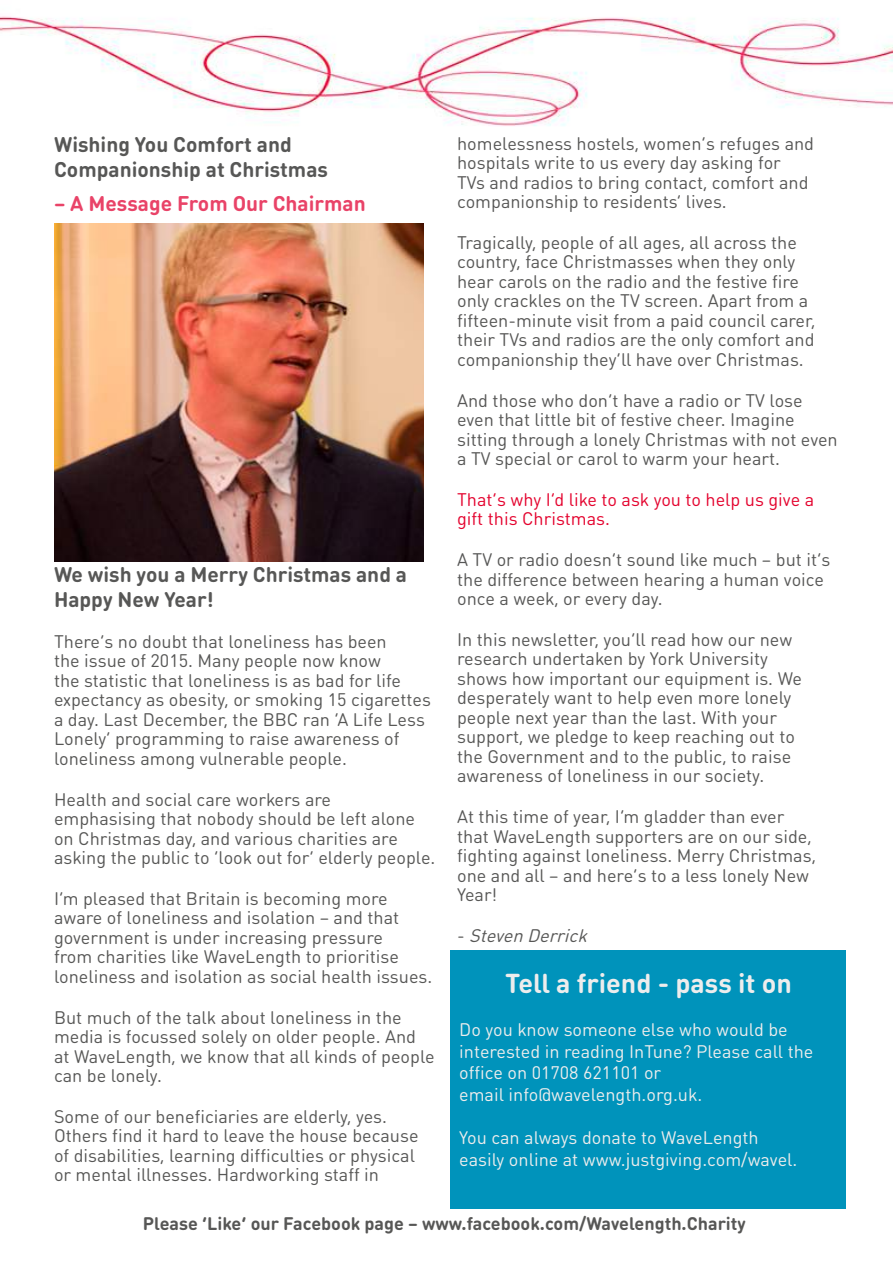
<style>
.page{position:relative;width:893px;height:1263px;background:#fff}
.page>*{position:absolute;margin:0;border:0;box-sizing:border-box;transform-origin:0 0}
.t1{font:700 27px "DIN Round Pro";color:#ededed}
.t2{font:700 21px/25.2px "DIN Round Pro";color:#575756}
.t3{font:700 21px "DIN Round Pro";color:#e94368}
.t4{font:18px/19.5px "DIN Round Pro";color:#575756}
.t5{font:18px/21.6px "DIN Round Pro";color:#ededed}
.t6{font:700 18px "DIN Round Pro";color:#575756}
.t7{font:18px/19.5px "DIN Round Pro";color:#e4032e}
.t8{font:italic 18px "DIN Round Pro";color:#575756}
.s1{font-style:normal}
</style>
<div class="page">
<img style="left:54px;top:223px;width:370px;height:338px">
<div style="left:451px;top:951px;width:395px;height:258px;background:#0093bb"></div>
<img style="left:0;top:16px;width:893px;height:110px">
<p class="t2" style="left:54px;top:131px;width:276px">Wishing You Comfort and<br>Companionship at Christmas</p>
<p class="t3" style="left:54px;top:189px;width:313px">– A Message From Our Chairman</p>
<p class="t2" style="left:54px;top:561px;width:355px">We wish you a Merry Christmas and a<br>Happy New Year!</p>
<p class="t4" style="left:54px;top:631px;width:378px">There’s no doubt that loneliness has been<br>the issue of 2015. Many people now know<br>the statistic that loneliness is as bad for life expectancy as obesity, or smoking 15 cigarettes a day. Last December, the BBC ran ‘A Life Less Lonely’ programming to raise awareness of loneliness among vulnerable people.</p>
<p class="t4" style="left:54px;top:789px;width:383px">Health and social care workers are emphasising that nobody should be left alone on Christmas day, and various charities are asking the public to ‘look out for’ elderly people.</p>
<p class="t4" style="left:54px;top:888px;width:380px">I’m pleased that Britain is becoming more aware of loneliness and isolation – and that government is under increasing pressure<br>from charities like WaveLength to prioritise loneliness and isolation as social health issues.</p>
<p class="t4" style="left:54px;top:1006px;width:382px">But much of the talk about loneliness in the media is focussed solely on older people. And at WaveLength, we know that all kinds of people can be lonely.</p>
<p class="t4" style="left:54px;top:1106px;width:366px">Some of our beneficiaries are elderly, yes.<br>Others find it hard to leave the house because of disabilities, learning difficulties or physical or mental illnesses. Hardworking staff in</p>
<p class="t4" style="left:457px;top:133px;width:358px">homelessness hostels, women’s refuges and hospitals write to us every day asking for<br>TVs and radios to bring contact, comfort and companionship to residents’ lives.</p>
<p class="t4" style="left:457px;top:232px;width:360px">Tragically, people of all ages, all across the country, face Christmasses when they only hear carols on the radio and the festive fire only crackles on the TV screen. Apart from a fifteen-minute visit from a paid council carer, their TVs and radios are the only comfort and companionship they’ll have over Christmas.</p>
<p class="t4" style="left:457px;top:390px;width:382px">And those who don’t have a radio or TV lose even that little bit of festive cheer. Imagine sitting through a lonely Christmas with not even a TV special or carol to warm your heart.</p>
<p class="t7" style="left:457px;top:489px;width:359px">That’s why I’d like to ask you to help us give a gift this Christmas.</p>
<p class="t4" style="left:457px;top:549px;width:375px">A TV or radio doesn’t sound like much – but it’s the difference between hearing a human voice once a week, or every day.</p>
<p class="t4" style="left:457px;top:629px;width:346px">In this newsletter, you’ll read how our new research undertaken by York University shows how important our equipment is. We desperately want to help even more lonely people next year than the last. With your support, we pledge to keep reaching out to the Government and to the public, to raise awareness of loneliness in our society.</p>
<p class="t4" style="left:457px;top:806px;width:360px">At this time of year, I’m gladder than ever that WaveLength supporters are on our side, fighting against loneliness. Merry Christmas, one and all – and here’s to a less lonely New Year!</p>
<p class="t8" style="left:457px;top:924px;width:137px"><span class="s1">-</span> StevenDerrick</p>
<h1 class="t1" style="left:505px;top:964px;width:288px">Tell a friend - pass it on</h1>
<p class="t5" style="left:459px;top:1018px;width:356px">Do you know someone else who would be interested in reading InTune? Please call the office on 01708 621101 or<br>email info@wavelength.org.uk.</p>
<p class="t5" style="left:459px;top:1126px;width:340px">You can always donate to WaveLength easily online at www.justgiving.com/wavel.</p>
<p class="t6" style="left:143px;top:1211px;width:604px">Please ‘Like’ our Facebook page – www.facebook.com/Wavelength.Charity</p>
</div>
